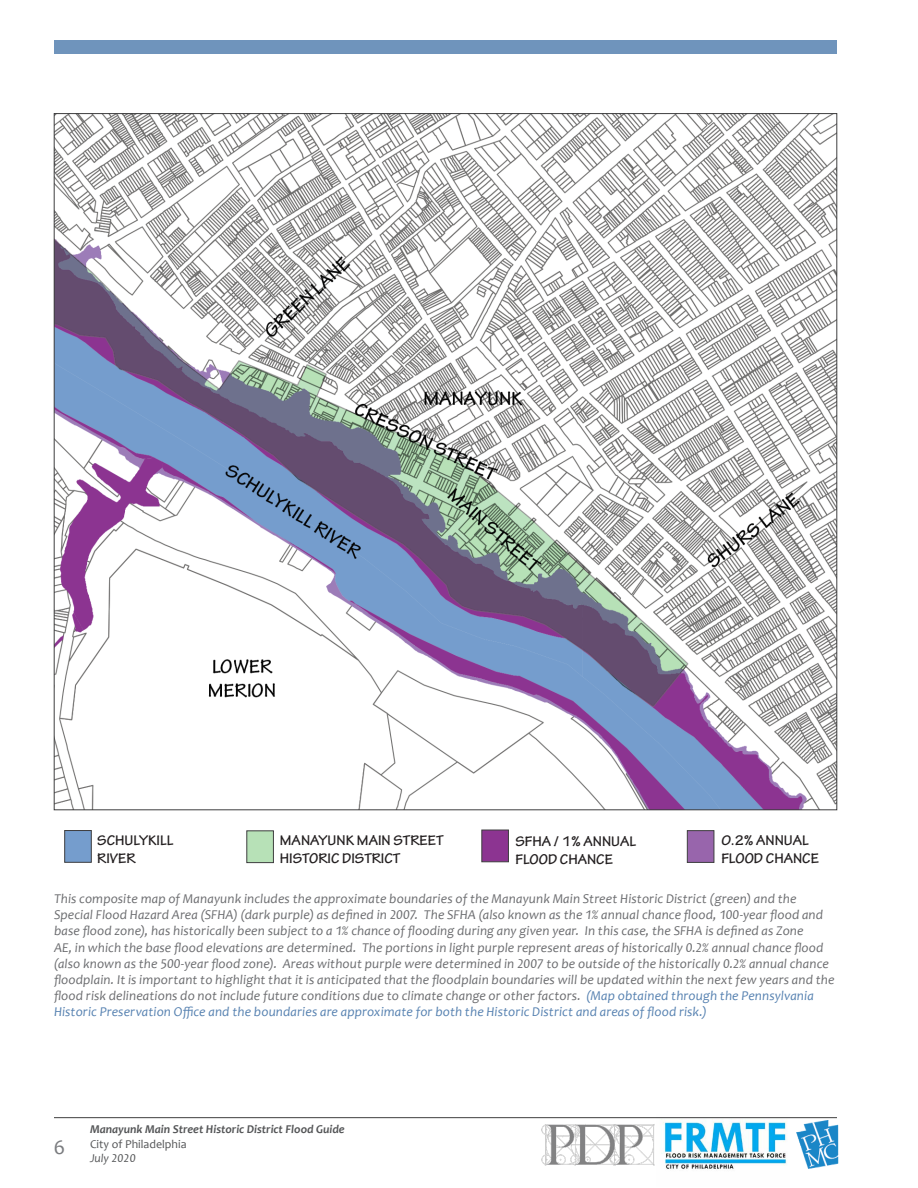
<style>
.page{position:relative;width:918px;height:1188px;background:#fff}
.page>*{position:absolute;margin:0;border:0;box-sizing:border-box;transform-origin:0 0}
.t1{font:21px "Candara";color:#7a7c7f}
.Body{font:700 15px/18px "Tekton Pro";color:#231f20}
.HDC_Captions{font:italic 13.5px/16.2px "Candara";letter-spacing:.01em;color:#6c6d70}
.t2{font:italic 700 12px "Candara";color:#545557}
.t3{font:12px "Candara";color:#545557}
.t4{font:italic 12px "Candara";color:#545557}
.s1{color:#5782b1}
</style>
<div class="page">
<img style="left:656px;top:1118px;width:134px;height:51px">
<hr style="left:54px;top:1117px;width:783px;height:1px;background:#3e3e3f">
<div style="left:54px;top:40px;width:783px;height:14px;background:#6f94bc"></div>
<img style="left:541px;top:1118px;width:115px;height:48px">
<img style="left:792px;top:1118px;width:47px;height:51px">
<img style="left:56px;top:115px;width:779px;height:693px">
<div style="left:64px;top:830px;width:28px;height:32px;background:#759dcd;border:1px solid #3e3e3f"></div>
<div style="left:247px;top:831px;width:27px;height:32px;background:#b7e1b7;border:1px solid #3e3e3f"></div>
<div style="left:482px;top:830px;width:27px;height:32px;background:#8c3491;border:1px solid #3e3e3f"></div>
<div style="left:687px;top:830px;width:27px;height:33px;background:#9865ac;border:1px solid #3e3e3f"></div>
<p class="Body" style="left:97px;top:832px;width:78px">SCHULYKILL<br>RIVER</p>
<p class="Body" style="left:721px;top:831px;width:99px">0.2% ANNUAL<br>FLOOD CHANCE</p>
<p class="Body" style="left:280px;top:832px;width:165px">MANAYUNK MAIN STREET<br>HISTORIC DISTRICT</p>
<p class="Body" style="left:515px;top:833px;width:122px">SFHA / 1% ANNUAL<br>FLOOD CHANCE</p>
<p class="HDC_Captions" style="left:54px;top:890px;width:782px">This composite map of Manayunk includes the approximate boundaries of the Manayunk Main Street Historic District (green) and the Special Flood Hazard Area (SFHA) (dark purple) as defined in 2007. The SFHA (also known as the 1% annual chance flood, 100-year flood and base flood zone), has historically been subject to a 1% chance of flooding during any given year. In this case, the SFHA is defined as Zone<br>AE, in which the base flood elevations are determined. The portions in light purple represent areas of historically 0.2% annual chance flood (also known as the 500-year flood zone). Areas without purple were determined in 2007 to be outside of the historically 0.2% annual chance floodplain. It is important to highlight that it is anticipated that the floodplain boundaries will be updated within the next few years and the flood risk delineations do not include future conditions due to climate change or other factors. <span class="s1">(Map obtained through the Pennsylvania Historic Preservation Office and the boundaries are approximate for both the Historic District and areas of flood risk.)</span></p>
<h1 class="t1" style="left:54px;top:1134px;width:12px">6</h1>
<p class="t2" style="left:90px;top:1122px;width:256px">Manayunk Main Street Historic District Flood Guide</p>
<p class="t3" style="left:90px;top:1136px;width:98px">City of Philadelphia</p>
<p class="t4" style="left:90px;top:1151px;width:47px">July 2020</p>
</div>
